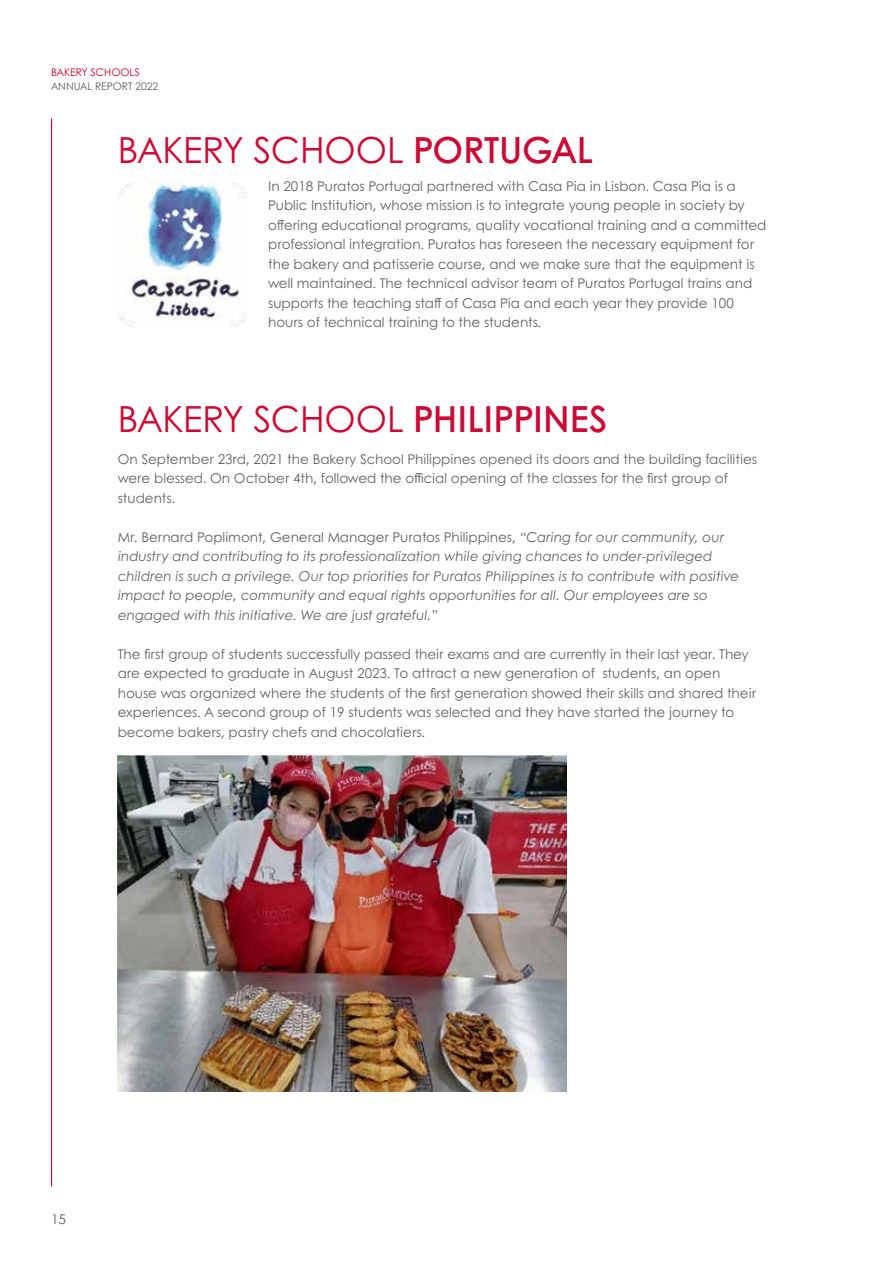
<style>
.page{position:relative;width:893px;height:1263px;background:#fff}
.page>*{position:absolute;margin:0;border:0;box-sizing:border-box;transform-origin:0 0}
.t1{font:36px "Century Gothic";color:#cc0935}
.t2{font:13.5px/19.5px "Century Gothic";color:#646363}
.t3{font:italic 13.5px/19.5px "Century Gothic";color:#646363}
.t4{font:10.5px "Century Gothic";color:#646363}
.t5{font:10.5px "Century Gothic";color:#cc0935}
.s1{font-weight:600}
.s2{font-style:normal}
</style>
<div class="page">
<img style="left:118px;top:182px;width:129px;height:145px">
<img style="left:118px;top:755px;width:449px;height:337px">
<hr style="left:51px;top:119px;width:1px;height:1067px;background:#cc0935">
<p class="t5" style="left:51px;top:66px;width:90px">BAKERY SCHOOLS</p>
<p class="t4" style="left:51px;top:79px;width:109px">ANNUAL REPORT 2022</p>
<h1 class="t1" style="left:118px;top:127px;width:477px">BAKERY SCHOOL <span class="s1">PORTUGAL</span></h1>
<p class="t2" style="left:268px;top:176px;width:500px">In 2018 Puratos Portugal partnered with Casa Pia in Lisbon. Casa Pia is a Public Institution, whose mission is to integrate young people in society by offering educational programs, quality vocational training and a committed professional integration. Puratos has foreseen the necessary equipment for the bakery and patisserie course, and we make sure that the equipment is well maintained. The technical advisor team of Puratos Portugal trains and supports the teaching staff of Casa Pia and each year they provide 100 hours of technical training to the students.</p>
<h1 class="t1" style="left:118px;top:396px;width:491px">BAKERY SCHOOL <span class="s1">PHILIPPINES</span></h1>
<p class="t2" style="left:118px;top:449px;width:641px">On September 23rd, 2021 the Bakery School Philippines opened its doors and the building facilities were blessed. On October 4th, followed the official opening of the classes for the first group of students.</p>
<p class="t3" style="left:118px;top:527px;width:623px"><span class="s2">Mr. Bernard Poplimont, General Manager Puratos Philippines,</span> “Caring for our community, our industry and contributing to its professionalization while giving chances to under-privileged children is such a privilege. Our top priorities for Puratos Philippines is to contribute with positive impact to people, community and equal rights opportunities for all. Our employees are so engaged with this initiative. We are just grateful.”</p>
<p class="t2" style="left:118px;top:644px;width:640px">The first group of students successfully passed their exams and are currently in their last year. They are expected to graduate in August 2023. To attract a new generation of students, an open house was organized where the students of the first generation showed their skills and shared their experiences. A second group of 19 students was selected and they have started the journey to become bakers, pastry chefs and chocolatiers.</p>
<p class="t2" style="left:51px;top:1209px;width:16px">15</p>
</div>
